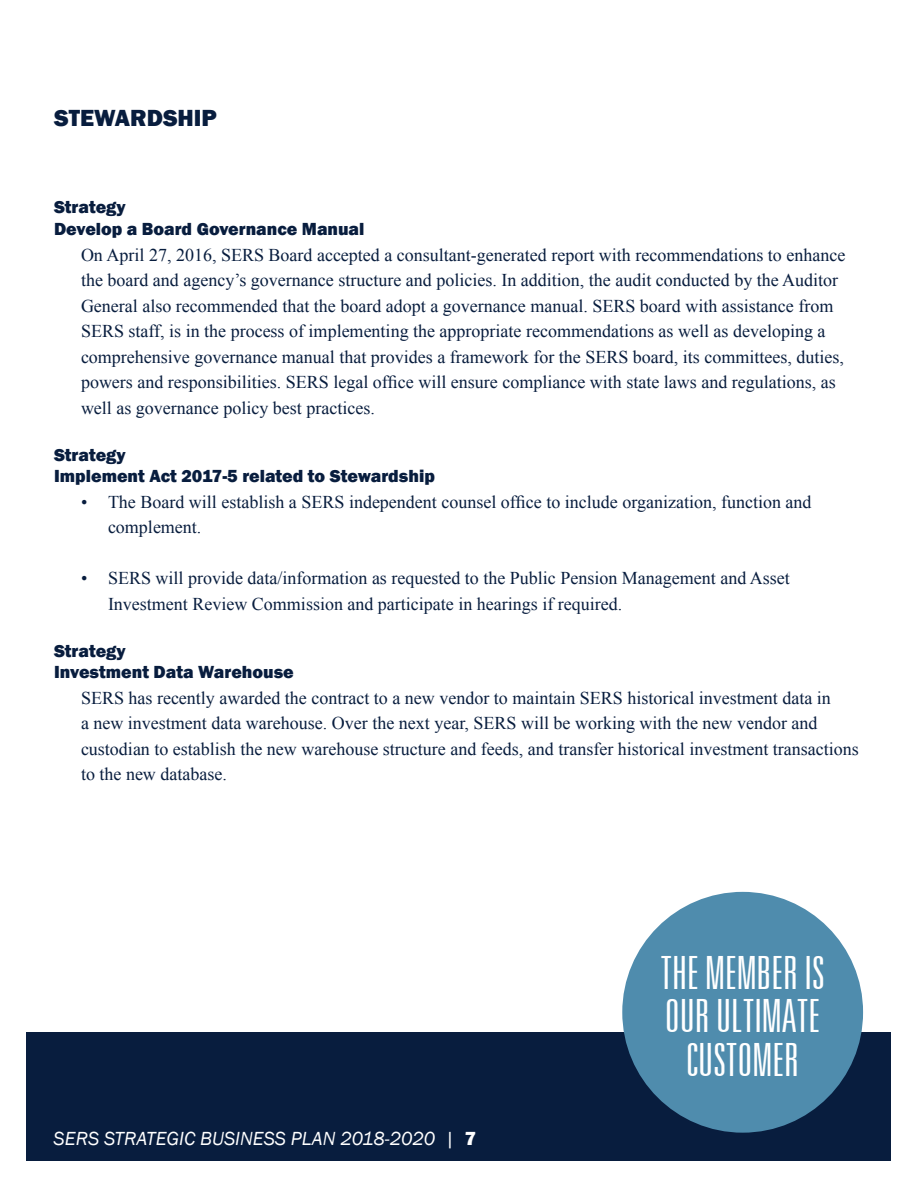
<style>
.page{position:relative;width:918px;height:1188px;background:#fff}
.page>*{position:absolute;margin:0;border:0;box-sizing:border-box;transform-origin:0 0}
.t1{font:300 ultra-condensed 45px/43.5px "Nova Light Ultra S Si";color:#fff;text-align:center}
.t2{font:800 24px "Franklin Gothic";color:#081d3e}
.t3{font:italic 19.5px "Franklin Gothic";color:#fff}
.t4{font:18px/25.5px "Times New Roman";color:#081d3e}
.t5{font:800 18px "Franklin Gothic";color:#081d3e}
.s1{font-style:normal}
.s2{font-weight:800;font-style:normal}
</style>
<div class="page">
<div style="left:27px;top:1032px;width:864px;height:128px;background:#081d3e"></div>
<div style="left:622px;top:892px;width:241px;height:241px;background:#4f8cad;border-radius:50%"></div>
<p class="t2" style="left:54px;top:102px;width:165px">STEWARDSHIP</p>
<p class="t5" style="left:54px;top:196px;width:73px">Strategy</p>
<p class="t5" style="left:54px;top:217px;width:312px">Develop a Board Governance Manual</p>
<p class="t4" style="left:81px;top:242px;width:766px">On April 27, 2016, SERS Board accepted a consultant-generated report with recommendations to enhance the board and agency’s governance structure and policies. In addition, the audit conducted by the Auditor General also recommended that the board adopt a governance manual. SERS board with assistance from SERS staff, is in the process of implementing the appropriate recommendations as well as developing a comprehensive governance manual that provides a framework for the SERS board, its committees, duties, powers and responsibilities. SERS legal office will ensure compliance with state laws and regulations, as well as governance policy best practices.</p>
<p class="t5" style="left:54px;top:443px;width:73px">Strategy</p>
<p class="t5" style="left:54px;top:465px;width:382px">Implement Act 2017-5 related to Stewardship</p>
<p class="t4" style="left:108px;top:489px;width:705px;text-indent:-27px">• The Board will establish a SERS independent counsel office to include organization, function and complement.</p>
<p class="t4" style="left:108px;top:565px;width:683px;text-indent:-27px">• SERS will provide data/information as requested to the Public Pension Management and Asset<br>Investment Review Commission and participate in hearings if required.</p>
<p class="t5" style="left:54px;top:639px;width:73px">Strategy</p>
<p class="t5" style="left:54px;top:661px;width:241px">Investment Data Warehouse</p>
<p class="t4" style="left:81px;top:685px;width:779px">SERS has recently awarded the contract to a new vendor to maintain SERS historical investment data in<br>a new investment data warehouse. Over the next year, SERS will be working with the new vendor and custodian to establish the new warehouse structure and feeds, and transfer historical investment transactions to the new database.</p>
<p class="t3" style="left:54px;top:1126px;width:424px">SERS STRATEGIC BUSINESS PLAN 2018-2020 <span class="s1">|</span> <span class="s2">7</span></p>
<p class="t1" style="left:660px;top:950px;width:166px">THE MEMBER IS<br>OUR ULTIMATE<br>CUSTOMER</p>
</div>
